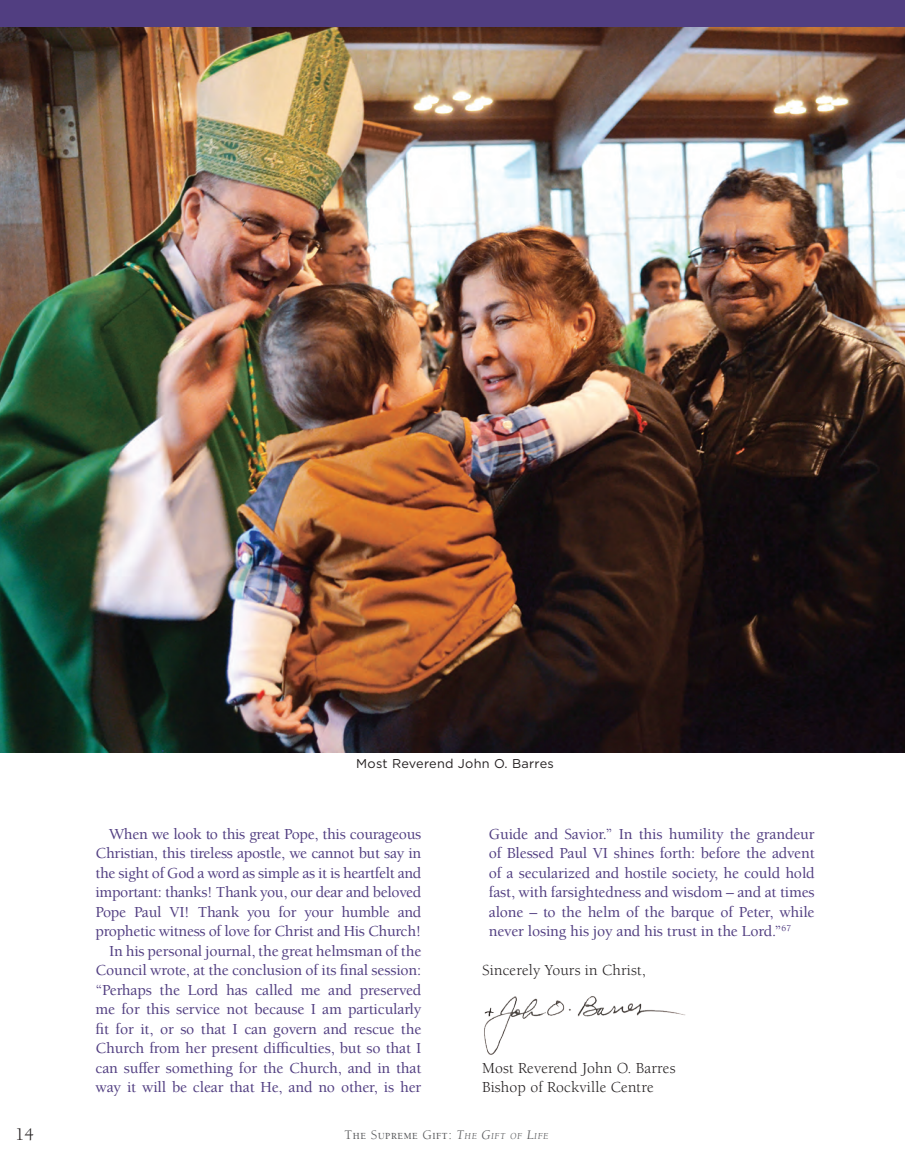
<style>
.page{position:relative;width:905px;height:1161px;background:#fff}
.page>*{position:absolute;margin:0;border:0;box-sizing:border-box;transform-origin:0 0}
.t1{font:18px "Berkeley Pro";color:#231f20}
.t2{font:500 15.75px/19.5px "Berkeley Pro";letter-spacing:-.01em;color:#513e81;text-align:justify}
.t3{font:15.75px "Berkeley Pro";letter-spacing:.01em;color:#231f20}
.t4{font:13.5px "Berkeley Pro";letter-spacing:.05em;color:#57585a}
.t5{font:12.75px "Gotham";letter-spacing:.02em;color:#231f20}
.s1{font-style:italic}
.s2{font-style:italic;font-size:9.45px}
</style>
<div class="page">
<img style="left:0;top:27px;width:904px;height:725px">
<img style="left:484px;top:996px;width:201px;height:59px">
<div style="left:0;top:0;width:904px;height:27px;background:#513e81"></div>
<p class="t5" style="left:356px;top:755px;width:199px">Most Reverend John O. Barres</p>
<p class="t2" style="left:95px;top:824px;width:327px;text-indent:14px">When we look to this great Pope, this courageous Christian, this tireless apostle, we cannot but say in the sight of God a word as simple as it is heartfelt and important: thanks! Thank you, our dear and beloved Pope Paul VI! Thank you for your humble and prophetic witness of love for Christ and His Church!</p>
<p class="t2" style="left:95px;top:941px;width:327px;text-indent:13px">In his personal journal, the great helmsman of the Council wrote, at the conclusion of its final session: “Perhaps the Lord has called me and preserved me for this service not because I am particularly fit for it, or so that I can govern and rescue the Church from her present difficulties, but so that I can suffer something for the Church, and in that way it will be clear that He, and no other, is her</p>
<p class="t2" style="left:489px;top:824px;width:327px">Guide and Savior.” In this humility the grandeur of Blessed Paul VI shines forth: before the advent of a secularized and hostile society, he could hold fast, with farsightedness and wisdom – and at times alone – to the helm of the barque of Peter, while never losing his joy and his trust in the Lord.”<sup>67</sup></p>
<p class="t3" style="left:482px;top:962px;width:165px">Sincerely Yours in Christ,</p>
<p class="t3" style="left:482px;top:1059px;width:195px">Most Reverend John O. Barres</p>
<p class="t3" style="left:482px;top:1079px;width:173px">Bishop of Rockville Centre</p>
<p class="t1" style="left:15px;top:1125px;width:20px">14</p>
<p class="t4" style="left:344px;top:1127px;width:205px">The Supreme Gift: <span class="s1">T</span><span class="s2">HE</span> <span class="s1">G</span><span class="s2">IFT OF</span> <span class="s1">L</span><span class="s2">IFE</span></p>
</div>
